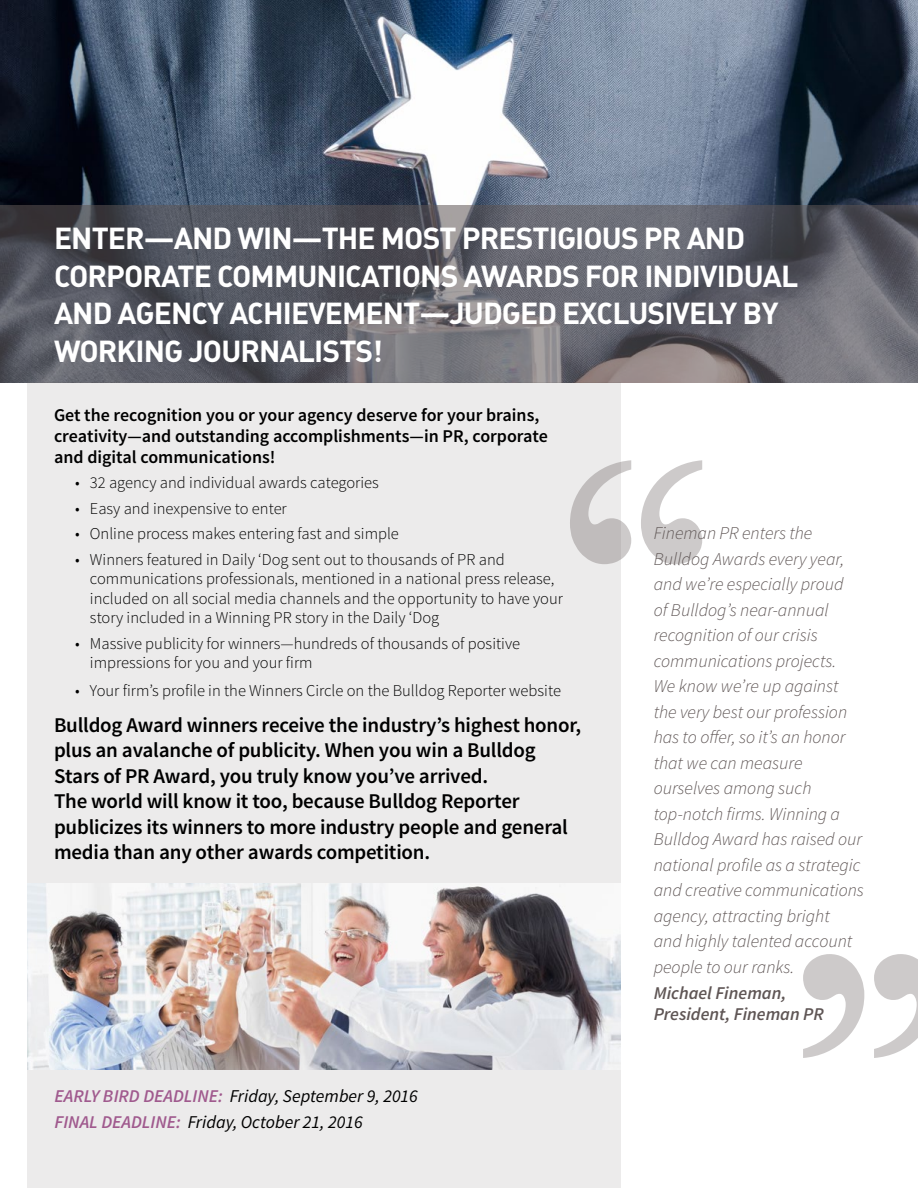
<style>
.page{position:relative;width:918px;height:1188px;background:#fff}
.page>*{position:absolute;margin:0;border:0;box-sizing:border-box;transform-origin:0 0}
.t1{font:450px "Khmer MN";color:#5f5655}
.t2{font:30px/37.5px "DIN Bold Alternate";letter-spacing:-.03em;color:#fff}
.t3{font:600 21px/25.5px "Source Sans Pro";letter-spacing:-.01em;color:#000}
.t4{font:italic 300 18px/25.5px "Source Sans Pro";color:#5f5655}
.t5{font:600 18px/21px "Source Sans Pro";color:#000}
.t6{font:italic 18px/26.1px "Source Sans Pro";color:#000}
.t7{font:italic 600 18px/21.6px "Source Sans Pro";color:#5f5655}
.t8{font:300 16.5px/19.5px "Source Sans Pro";color:#000}
.s1{font-weight:600;color:#a05a8e}
</style>
<div class="page">
<img style="left:0;top:0;width:918px;height:205px">
<div style="left:27px;top:383px;width:594px;height:805px;background:#ecebeb"></div>
<img style="left:27px;top:884px;width:594px;height:185px">
<svg style="left:0;top:205px;width:918px;height:178px;background:#5f6068"></svg>
<h2 class="t2" style="left:54px;top:218px;width:746px">ENTER—AND WIN—THE MOST PRESTIGIOUS PR AND CORPORATE COMMUNICATIONS AWARDS FOR INDIVIDUAL AND AGENCY ACHIEVEMENT—JUDGED EXCLUSIVELY BY WORKING JOURNALISTS!</h2>
<p class="t5" style="left:54px;top:405px;width:496px">Get the recognition you or your agency deserve for your brains, creativity—and outstanding accomplishments—in PR, corporate and digital communications!</p>
<p class="t8" style="left:75px;top:473px;width:305px">• 32 agency and individual awards categories</p>
<p class="t8" style="left:75px;top:498px;width:213px">• Easy and inexpensive to enter</p>
<p class="t8" style="left:75px;top:524px;width:325px">• Online process makes entering fast and simple</p>
<p class="t8" style="left:90px;top:549px;width:475px;text-indent:-15px">• Winners featured in Daily ‘Dog sent out to thousands of PR and communications professionals, mentioned in a national press release, included on all social media channels and the opportunity to have your story included in a Winning PR story in the Daily ‘Dog</p>
<p class="t8" style="left:90px;top:633px;width:432px;text-indent:-15px">• Massive publicity for winners—hundreds of thousands of positive impressions for you and your firm</p>
<p class="t8" style="left:75px;top:681px;width:487px">• Your firm’s profile in the Winners Circle on the Bulldog Reporter website</p>
<p class="t3" style="left:54px;top:713px;width:529px">Bulldog Award winners receive the industry’s highest honor, plus an avalanche of publicity. When you win a Bulldog Stars of PR Award, you truly know you’ve arrived.<br>The world will know it too, because Bulldog Reporter publicizes its winners to more industry people and general media than any other awards competition.</p>
<h1 class="t1" style="left:556px;top:321px;width:162px">“</h1>
<p class="t4" style="left:654px;top:520px;width:212px">Fineman PR enters the<br>Bulldog Awards every year, and we’re especially proud<br>of Bulldog’s near-annual recognition of our crisis communications projects.<br>We know we’re up against the very best our profession has to offer, so it’s an honor that we can measure ourselves among such top-notch firms. Winning a<br>Bulldog Award has raised our national profile as a strategic and creative communications agency, attracting bright<br>and highly talented account people to our ranks.</p>
<p class="t7" style="left:654px;top:982px;width:172px">Michael Fineman,<br>President, Fineman PR</p>
<h1 class="t1" style="left:789px;top:814px;width:162px">”</h1>
<p class="t6" style="left:55px;top:1083px;width:365px"><span class="s1">EARLY BIRD DEADLINE:</span> Friday, September 9, 2016<br><span class="s1">FINAL DEADLINE:</span> Friday, October 21, 2016</p>
</div>
